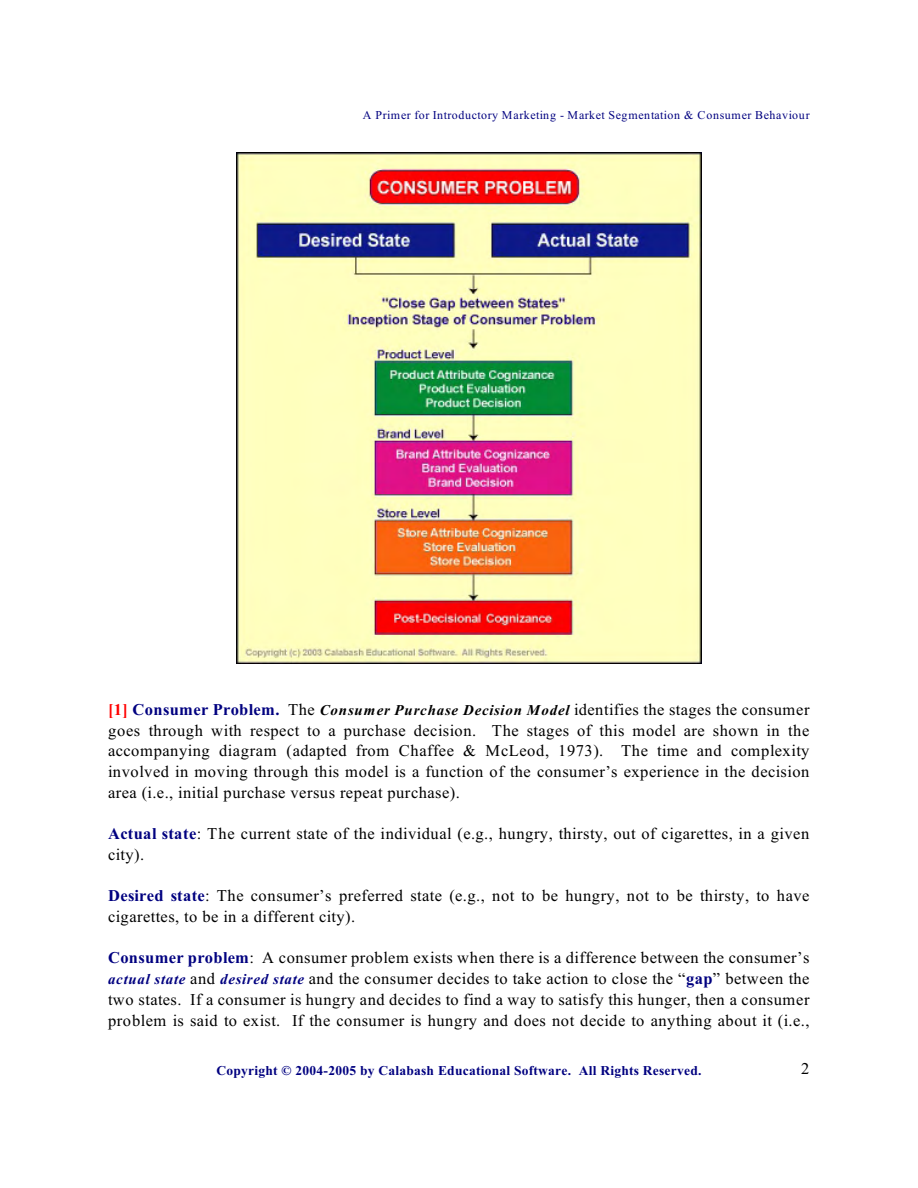
<style>
.page{position:relative;width:918px;height:1188px;background:#fff}
.page>*{position:absolute;margin:0;border:0;box-sizing:border-box;transform-origin:0 0}
.t1{font:16.5px/20.7px "Times New Roman";letter-spacing:.025em;color:#000;text-align:justify}
.t2{font:700 13.5px "Times New Roman";letter-spacing:.02em;color:#000080}
.t3{font:12px "Times New Roman";letter-spacing:.045em;color:#000080}
.s1{font-weight:700;color:#f00}
.s2{font-weight:700;color:#000080}
.s3{font-weight:700;font-style:italic;font-size:15px}
.s4{font-weight:700;font-style:italic;font-size:15px;color:#000080}
</style>
<div class="page">
<img style="left:237px;top:152px;width:464px;height:511px">
<p class="t3" style="left:363px;top:110px;width:448px">A Primer for Introductory Marketing - Market Segmentation &amp; Consumer Behaviour</p>
<p class="t1" style="left:108px;top:700px;width:703px"><span class="s1">[1]</span> <span class="s2">Consumer Problem.</span> The <span class="s3">Consumer Purchase Decision Model</span> identifies the stages the consumer goes through with respect to a purchase decision. The stages of this model are shown in the accompanying diagram (adapted from Chaffee &amp; McLeod, 1973). The time and complexity involved in moving through this model is a function of the consumer’s experience in the decision area (i.e., initial purchase versus repeat purchase).</p>
<p class="t1" style="left:108px;top:825px;width:703px"><span class="s2">Actual state</span>: The current state of the individual (e.g., hungry, thirsty, out of cigarettes, in a given city).</p>
<p class="t1" style="left:108px;top:887px;width:703px"><span class="s2">Desired state</span>: The consumer’s preferred state (e.g., not to be hungry, not to be thirsty, to have cigarettes, to be in a different city).</p>
<p class="t1" style="left:108px;top:949px;width:703px"><span class="s2">Consumer problem</span>: A consumer problem exists when there is a difference between the consumer’s <span class="s4">actual state</span> and <span class="s4">desired state</span> and the consumer decides to take action to close the “<span class="s2">gap</span>” between the two states. If a consumer is hungry and decides to find a way to satisfy this hunger, then a consumer problem is said to exist. If the consumer is hungry and does not decide to anything about it (i.e.,</p>
<p class="t2" style="left:216px;top:1066px;width:487px">Copyright © 2004-2005 by Calabash Educational Software. All Rights Reserved.</p>
<p class="t1" style="left:801px;top:1059px;width:10px">2</p>
</div>
